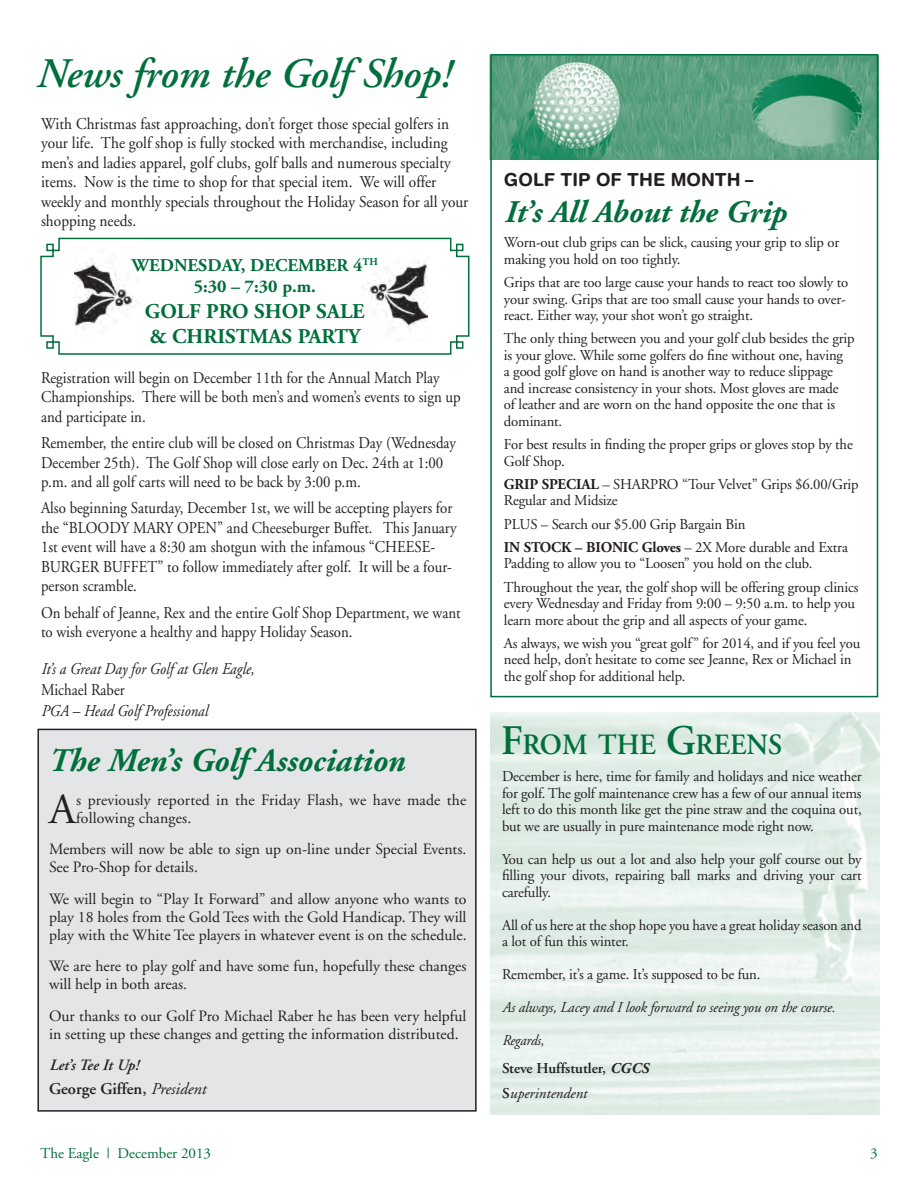
<style>
.page{position:relative;width:918px;height:1188px;background:#fff}
.page>*{position:absolute;margin:0;border:0;box-sizing:border-box;transform-origin:0 0}
.t1{font:42.9px "Adobe Garamond";color:#231f20}
.t2{font:italic 600 42px "Adobe Garamond";color:#006f3c}
.t3{font:italic 700 33px "Adobe Garamond";color:#006f3c}
.t4{font:italic 700 31.5px "Adobe Garamond";color:#006f3c}
.t5{font:600 29.4px "Adobe Garamond";color:#006f3c;scale:.95 1}
.t6{font:700 21px/25.5px "Adobe Garamond";color:#006f3c}
.t7{font:700 18px/21px "Adobe Garamond";color:#006f3c;text-align:center}
.t8{font:700 18px "Helvetica Rounded";color:#231f20}
.t9{font:16.5px/19.5px "Adobe Garamond";color:#231f20;scale:.9 1}
.t10{font:16.5px/19.5px "Adobe Garamond";color:#231f20;scale:.93 1}
.t11{font:italic 16.5px "Adobe Garamond";color:#231f20;scale:.9 1}
.t12{font:600 16.5px "Adobe Garamond";color:#231f20}
.t13{font:15.75px/18px "Adobe Garamond";color:#231f20}
.t14{font:italic 600 15.75px "Adobe Garamond";letter-spacing:-.01em;color:#231f20}
.t15{font:15px/16.5px "Adobe Garamond";letter-spacing:-.01em;color:#231f20}
.t16{font:italic 15px/33px "Adobe Garamond";letter-spacing:-.01em;color:#231f20}
.t17{font:600 15px/24.8px "Adobe Garamond";color:#231f20}
.t18{font:15px "Adobe Garamond";color:#006f3c}
.t19{font:700 15px "Adobe Garamond";letter-spacing:-.01em;color:#231f20}
.s1{font-weight:400;font-style:italic}
.s2{font-weight:700}
.s3{font-size:42px}
.s4{font-weight:700;font-style:italic}
</style>
<div class="page">
<div style="left:38px;top:729px;width:438px;height:382px;background:#e4e5e7"></div>
<div style="left:37px;top:729px;width:440px;height:383px;border:2px solid #231f20"></div>
<img style="left:493px;top:57px;width:382px;height:103px">
<div style="left:490px;top:54px;width:388px;height:643px;border:2px solid #006f3c"></div>
<svg style="left:40px;top:237px;width:430px;height:118px"></svg>
<h2 class="t2" style="left:35px;top:51px;width:416px">News from the Golf Shop!</h2>
<p class="t10" style="left:41px;top:114px;width:461px">With Christmas fast approaching, don’t forget those special golfers in your life. The golf shop is fully stocked with merchandise, including men’s and ladies apparel, golf clubs, golf balls and numerous specialty items. Now is the time to shop for that special item. We will offer weekly and monthly specials throughout the Holiday Season for all your shopping needs.</p>
<p class="t7" style="left:132px;top:255px;width:247px">WEDNESDAY, DECEMBER 4<sup>TH<br></sup>5:30 – 7:30 p.m.</p>
<h3 class="t6" style="left:145px;top:299px;width:217px">Golf PRO SHOP SALE &amp; CHRI STMAS PARTY</h3>
<p class="t9" style="left:41px;top:368px;width:468px">Registration will begin on December 11th for the Annual Match Play<br>Championships. There will be both men’s and women’s events to sign up and participate in.</p>
<p class="t9" style="left:41px;top:434px;width:463px">Remember, the entire club will be closed on Christmas Day (Wednesday<br>December 25th). The Golf Shop will close early on Dec. 24th at 1:00 p.m. and all golf carts will need to be back by 3:00 p.m.</p>
<p class="t9" style="left:41px;top:499px;width:463px">Also beginning Saturday, December 1st, we will be accepting players for the “BLOODY MARY OPEN” and Cheeseburger Buffet. This January 1st event will have a 8:30 am shotgun with the infamous “CHEESE-BURGER BUFFET” to follow immediately after golf. It will be a four&shy;person scramble.</p>
<p class="t9" style="left:41px;top:603px;width:468px">On behalf of Jeanne, Rex and the entire Golf Shop Department, we want to wish everyone a healthy and happy Holiday Season.</p>
<p class="t11" style="left:41px;top:660px;width:239px">It’s a Great Day for Golf at Glen Eagle,</p>
<p class="t9" style="left:41px;top:680px;width:95px">Michael Raber</p>
<p class="t11" style="left:41px;top:702px;width:187px">PGA – Head Golf Professional</p>
<h3 class="t3" style="left:48px;top:743px;width:358px">The Men’s Golf Association</h3>
<h1 class="t1" style="left:49px;top:786px;width:28px">A</h1>
<p class="t13" style="left:76px;top:791px;width:392px">s previously reported in the Friday Flash, we have made the following changes.</p>
<p class="t13" style="left:49px;top:841px;width:419px">Members will now be able to sign up on-line under Special Events.<br>See Pro-Shop for details.</p>
<p class="t13" style="left:49px;top:890px;width:419px;text-align:justify">We will begin to “Play It Forward” and allow anyone who wants to play 18 holes from the Gold Tees with the Gold Handicap. They will play with the White Tee players in whatever event is on the schedule.</p>
<p class="t13" style="left:49px;top:958px;width:419px">We are here to play golf and have some fun, hopefully these changes will help in both areas.</p>
<p class="t13" style="left:49px;top:1007px;width:419px">Our thanks to our Golf Pro Michael Raber he has been very helpful in setting up these changes and getting the information distributed.</p>
<p class="t14" style="left:49px;top:1057px;width:91px">Let’s Tee It Up!</p>
<p class="t12" style="left:49px;top:1080px;width:158px">George Giffen, <span class="s1">President</span></p>
<p class="t8" style="left:504px;top:168px;width:251px">GOLF TIP OF THE MONTH –</p>
<h3 class="t4" style="left:504px;top:195px;width:284px">It’s All About the Grip</h3>
<p class="t15" style="left:504px;top:235px;width:337px">Worn-out club grips can be slick, causing your grip to slip or making you hold on too tightly.</p>
<p class="t15" style="left:504px;top:274px;width:346px">Grips that are too large cause your hands to react too slowly to your swing. Grips that are too small cause your hands to over&shy;react. Either way, your shot won’t go straight.</p>
<p class="t15" style="left:504px;top:331px;width:352px">The only thing between you and your golf club besides the grip is your glove. While some golfers do fine without one, having<br>a good golf glove on hand is another way to reduce slippage and increase consistency in your shots. Most gloves are made<br>of leather and are worn on the hand opposite the one that is dominant.</p>
<p class="t15" style="left:504px;top:436px;width:350px">For best results in finding the proper grips or gloves stop by the<br>Golf Shop.</p>
<p class="t15" style="left:504px;top:476px;width:356px"><span class="s2">GRIP SPECIAL</span> – SHARPRO “Tour Velvet” Grips $6.00/Grip<br>Regular and Midsize</p>
<p class="t15" style="left:504px;top:516px;width:243px">PLUS – Search our $5.00 Grip Bargain Bin</p>
<p class="t19" style="left:504px;top:539px;width:101px">IN STOCK – BIONI</p>
<p class="t15" style="left:504px;top:539px;width:346px;text-indent:124px"><span class="s2">C Gloves</span> – 2X More durable and Extra<br>Padding to allow you to “Loosen” you hold on the club.</p>
<p class="t15" style="left:504px;top:579px;width:356px">Throughout the year, the golf shop will be offering group clinics every Wednesday and Friday from 9:00 – 9:50 a.m. to help you learn more about the grip and all aspects of your game.</p>
<p class="t15" style="left:504px;top:635px;width:358px">As always, we wish you “great golf” for 2014, and if you feel you need help, don’t hesitate to come see Jeanne, Rex or Michael in the golf shop for additional help.</p>
<h3 class="t5" style="left:501px;top:729px;width:297px"><span class="s3">F</span>ROM THE <span class="s3">G</span>REENS</h3>
<p class="t15" style="left:502px;top:768px;width:361px;text-align:justify">December is here, time for family and holidays and nice weather for golf. The golf maintenance crew has a few of our annual items left to do this month like get the pine straw and the coquina out, but we are usually in pure maintenance mode right now.</p>
<p class="t15" style="left:502px;top:851px;width:361px;text-align:justify">You can help us out a lot and also help your golf course out by filling your divots, repairing ball marks and driving your cart carefully.</p>
<p class="t15" style="left:502px;top:917px;width:361px">All of us here at the shop hope you have a great holiday season and a lot of fun this winter.</p>
<p class="t15" style="left:502px;top:966px;width:260px">Remember, it’s a game. It’s supposed to be fun.</p>
<p class="t16" style="left:502px;top:991px;width:334px">As always, Lacey and I look forward to seeing you on the course.<br>Regards,</p>
<p class="t17" style="left:502px;top:1056px;width:148px">Steve Huffstutler, <span class="s4">CGCS<br></span>S<span class="s1">uperintendent</span></p>
<p class="t18" style="left:40px;top:1145px;width:172px">The Eagle | December 2013</p>
<p class="t18" style="left:870px;top:1145px;width:9px">3</p>
</div>
